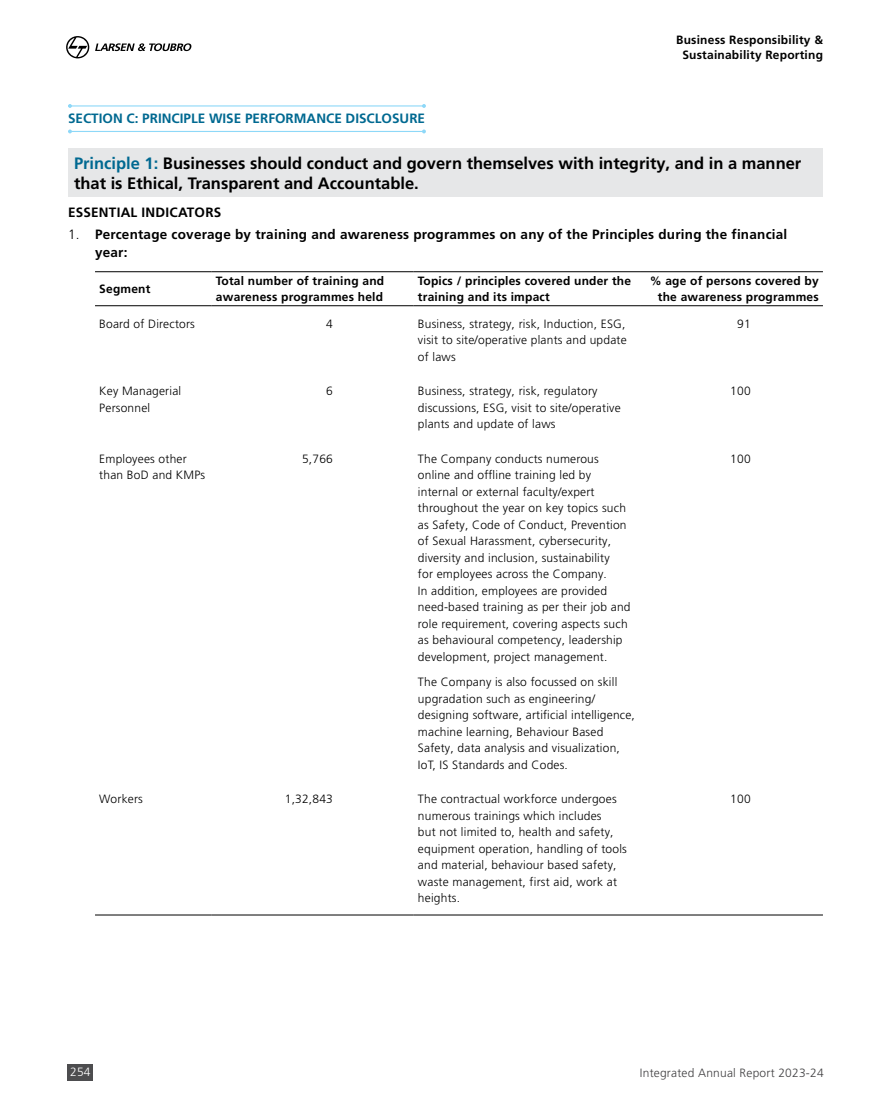
<style>
.page{position:relative;width:891px;height:1107px;background:#fff}
.page>*{position:absolute;margin:0;border:0;box-sizing:border-box;transform-origin:0 0}
.t1{font:700 16.5px/19.5px "Frutiger LT Pro";color:#000}
.t2{font:700 13.5px/17.4px "Frutiger LT Pro";letter-spacing:.015em;color:#000}
.t3{font:700 13.5px "Frutiger LT Pro";color:#006991}
.t4{font:300 12px/16.5px "Frutiger LT Pro";letter-spacing:.015em;color:#000}
.t5{font:700 12px/16.5px "Frutiger LT Pro";letter-spacing:.015em;color:#000}
.t6{font:300 12px "Frutiger LT Pro";letter-spacing:.015em;color:#414042}
.t7{font:300 12px "Frutiger LT Pro";color:#fff}
.s1{color:#006991}
.s2{font-weight:300}
</style>
<div class="page">
<div style="left:68px;top:1064px;width:25px;height:16px;background:#4d4d4f"></div>
<svg style="left:66px;top:36px;width:23px;height:22px"></svg>
<svg style="left:95px;top:43px;width:96px;height:8px"></svg>
<hr style="left:68px;top:105px;width:356px;height:2px;background:#8ed8f8">
<svg style="left:422px;top:104px;width:4px;height:4px"></svg>
<hr style="left:68px;top:131px;width:356px;height:1px;background:#8ed8f8">
<div style="left:68px;top:148px;width:755px;height:49px;background:#e6e7e8"></div>
<hr style="left:95px;top:271px;width:117px;height:1px;background:#000">
<hr style="left:414px;top:271px;width:227px;height:1px;background:#000">
<hr style="left:95px;top:305px;width:117px;height:1px;background:#000">
<hr style="left:414px;top:305px;width:227px;height:1px;background:#000">
<hr style="left:212px;top:271px;width:202px;height:1px;background:#000">
<hr style="left:212px;top:305px;width:202px;height:1px;background:#000">
<hr style="left:641px;top:271px;width:182px;height:1px;background:#000">
<hr style="left:641px;top:305px;width:182px;height:1px;background:#000">
<hr style="left:95px;top:915px;width:117px;height:1px;background:#000">
<hr style="left:212px;top:915px;width:202px;height:1px;background:#000">
<hr style="left:414px;top:915px;width:227px;height:1px;background:#000">
<hr style="left:641px;top:915px;width:182px;height:1px;background:#000">
<p class="t5" style="left:676px;top:32px;width:148px;line-height:15px;text-align:center">Business Responsibility &amp;<br>Sustainability Reporting</p>
<p class="t3" style="left:68px;top:110px;width:359px">SECTION C: PRINCIPLE WISE PERFORMANCE DISCLOSURE</p>
<h1 class="t1" style="left:74px;top:154px;width:729px"><span class="s1">Principle 1:</span> Businesses should conduct and govern themselves with integrity, and in a manner that is Ethical, Transparent and Accountable.</h1>
<p class="t2" style="left:68px;top:204px;width:155px">ESSENTIAL INDICATORS</p>
<p class="t2" style="left:95px;top:226px;width:694px;text-indent:-27px"><span class="s2">1.</span> Percentage coverage by training and awareness programmes on any of the Principles during the financial year:</p>
<p class="t5" style="left:99px;top:281px;width:53px">Segment</p>
<p class="t5" style="left:216px;top:273px;width:170px">Total number of training and awareness programmes held</p>
<p class="t5" style="left:418px;top:273px;width:215px">Topics / principles covered under the training and its impact</p>
<p class="t5" style="left:650px;top:273px;width:171px;text-align:right">% age of persons covered by the awareness programmes</p>
<p class="t4" style="left:99px;top:315px;width:97px">Board of Directors</p>
<p class="t4" style="left:326px;top:315px;width:8px">4</p>
<p class="t4" style="left:418px;top:315px;width:210px;text-align:justify">Business, strategy, risk, Induction, ESG, visit to site/operative plants and update of laws</p>
<p class="t4" style="left:737px;top:315px;width:15px">91</p>
<p class="t4" style="left:99px;top:383px;width:83px">Key Managerial<br>Personnel</p>
<p class="t4" style="left:326px;top:383px;width:8px">6</p>
<p class="t4" style="left:418px;top:383px;width:204px">Business, strategy, risk, regulatory discussions, ESG, visit to site/operative plants and update of laws</p>
<p class="t4" style="left:730px;top:383px;width:22px">100</p>
<p class="t4" style="left:99px;top:450px;width:107px">Employees other than BoD and KMPs</p>
<p class="t4" style="left:302px;top:450px;width:32px">5,766</p>
<p class="t4" style="left:418px;top:450px;width:214px">The Company conducts numerous online and offline training led by internal or external faculty/expert throughout the year on key topics such as Safety, Code of Conduct, Prevention of Sexual Harassment, cybersecurity, diversity and inclusion, sustainability<br>for employees across the Company.<br>In addition, employees are provided need-based training as per their job and role requirement, covering aspects such as behavioural competency, leadership development, project management.</p>
<p class="t4" style="left:418px;top:674px;width:219px">The Company is also focussed on skill upgradation such as engineering/ designing software, artificial intelligence, machine learning, Behaviour Based Safety, data analysis and visualization, IoT, IS Standards and Codes.</p>
<p class="t4" style="left:730px;top:450px;width:22px">100</p>
<p class="t4" style="left:99px;top:791px;width:45px">Workers</p>
<p class="t4" style="left:285px;top:791px;width:50px">1,32,843</p>
<p class="t4" style="left:418px;top:791px;width:210px">The contractual workforce undergoes numerous trainings which includes<br>but not limited to, health and safety, equipment operation, handling of tools and material, behaviour based safety, waste management, first aid, work at heights.</p>
<p class="t4" style="left:730px;top:791px;width:22px">100</p>
<p class="t7" style="left:70px;top:1065px;width:22px">254</p>
<p class="t6" style="left:640px;top:1066px;width:185px">Integrated Annual Report 2023-24</p>
</div>
